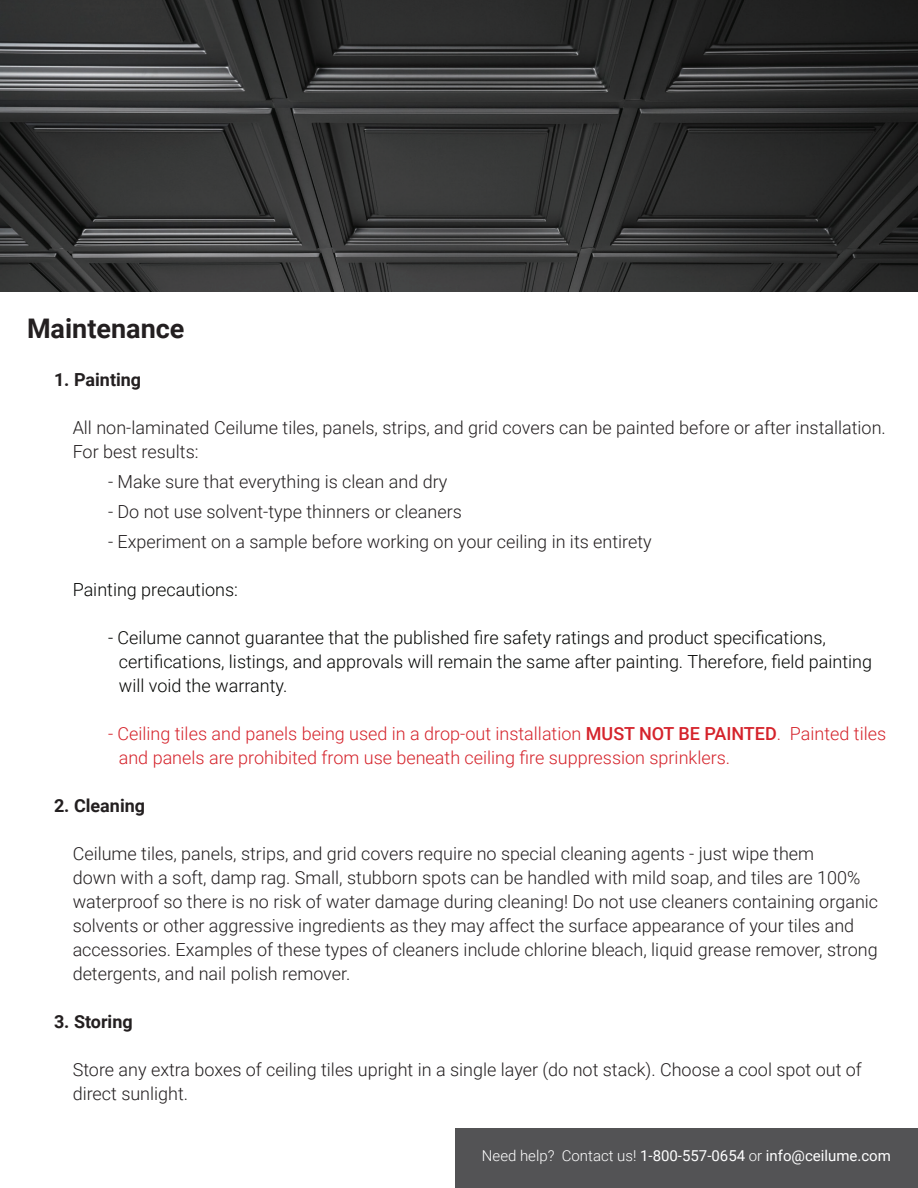
<style>
.page{position:relative;width:918px;height:1188px;background:#fff}
.page>*{position:absolute;margin:0;border:0;box-sizing:border-box;transform-origin:0 0}
.t1{font:700 27px "Roboto";color:#231f20}
.t2{font:300 18px/24px "Roboto";color:#231f20}
.t3{font:300 18px/24px "Roboto";color:#040503}
.t4{font:300 18px "Roboto";color:#d5232b}
.t5{font:700 18px "Roboto";color:#231f20}
.t6{font:15px "Roboto";color:#fff}
.s1{font-weight:500}
.s2{font-weight:300}
</style>
<div class="page">
<img style="left:0;top:0;width:918px;height:292px">
<div style="left:455px;top:1128px;width:463px;height:60px;background:#535355"></div>
<p class="t1" style="left:27px;top:309px;width:159px">Maintenance</p>
<p class="t5" style="left:54px;top:367px;width:89px">1. Painting</p>
<p class="t2" style="left:73px;top:415px;width:815px">All non-laminated Ceilume tiles, panels, strips, and grid covers can be painted before or after installation.<br>For best results:</p>
<p class="t2" style="left:108px;top:469px;width:341px">- Make sure that everything is clean and dry</p>
<p class="t2" style="left:108px;top:499px;width:355px">- Do not use solvent-type thinners or cleaners</p>
<p class="t2" style="left:108px;top:529px;width:545px">- Experiment on a sample before working on your ceiling in its entirety</p>
<p class="t3" style="left:73px;top:577px;width:167px">Painting precautions:</p>
<p class="t3" style="left:108px;top:625px;width:719px">- Ceilume cannot guarantee that the published fire safety ratings and product specifications,</p>
<p class="t3" style="left:119px;top:649px;width:755px">certifications, listings, and approvals will remain the same after painting. Therefore, field painting will void the warranty.</p>
<p class="t4" style="left:108px;top:721px;width:780px">- Ceiling tiles and panels being used in a drop-out installation <span class="s1">MUST NOT BE PAINTED</span>. Painted tiles</p>
<p class="t4" style="left:119px;top:745px;width:613px">and panels are prohibited from use beneath ceiling fire suppression sprinklers.</p>
<p class="t5" style="left:54px;top:793px;width:93px">2. Cleaning</p>
<p class="t2" style="left:73px;top:841px;width:807px">Ceilume tiles, panels, strips, and grid covers require no special cleaning agents - just wipe them<br>down with a soft, damp rag. Small, stubborn spots can be handled with mild soap, and tiles are 100% waterproof so there is no risk of water damage during cleaning! Do not use cleaners containing organic solvents or other aggressive ingredients as they may affect the surface appearance of your tiles and accessories. Examples of these types of cleaners include chlorine bleach, liquid grease remover, strong detergents, and nail polish remover.</p>
<p class="t5" style="left:54px;top:1009px;width:80px">3. Storing</p>
<p class="t2" style="left:73px;top:1057px;width:791px">Store any extra boxes of ceiling tiles upright in a single layer (do not stack). Choose a cool spot out of direct sunlight.</p>
<p class="t6" style="left:482px;top:1145px;width:411px"><span class="s2">Need help? Contact us!</span> 1-800-557-0654 <span class="s2">or</span> info@ceilume.com</p>
</div>
